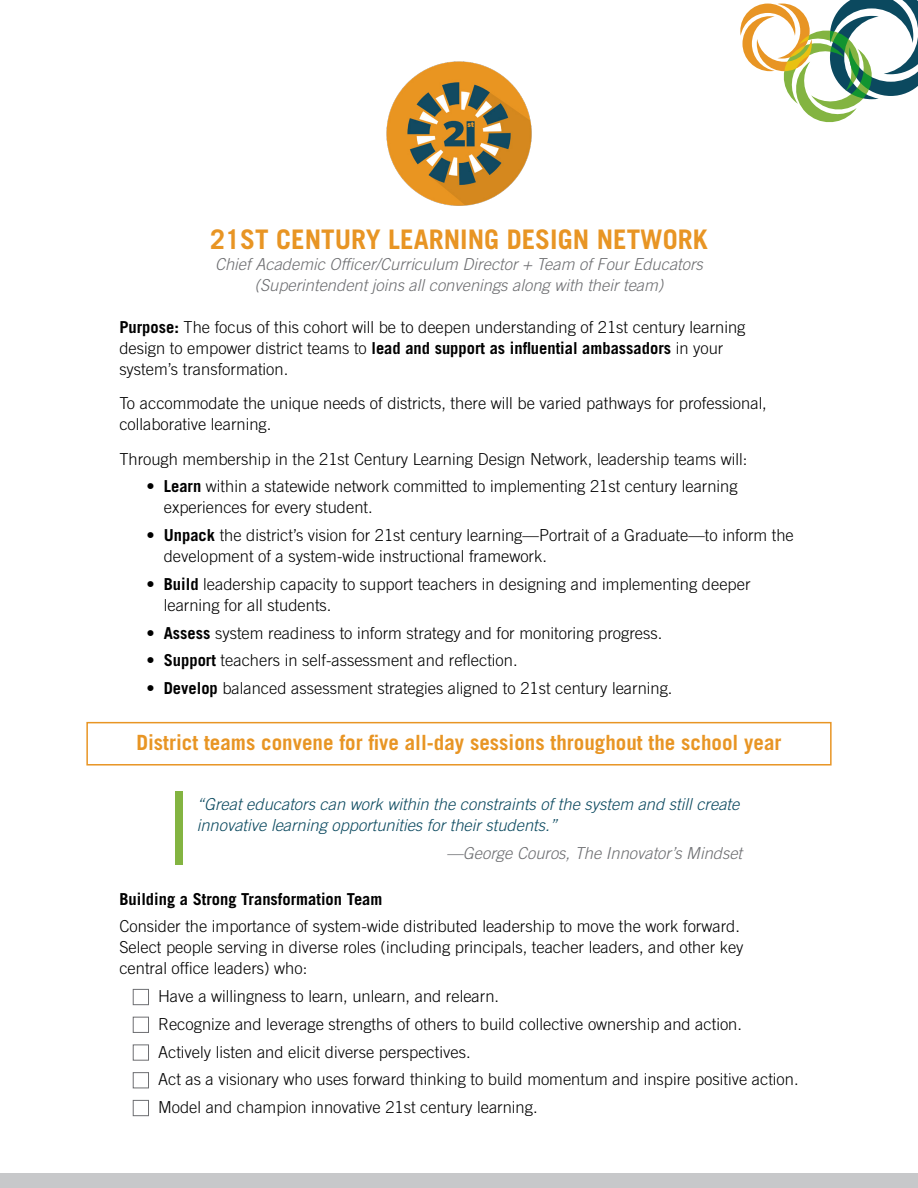
<style>
.page{position:relative;width:918px;height:1188px;background:#fff}
.page>*{position:absolute;margin:0;border:0;box-sizing:border-box;transform-origin:0 0}
.t1{font:700 27px "Trade Gothic";color:#e89524}
.t2{font:700 21px "Trade Gothic";color:#e89524}
.t3{font:300 16.5px/21px "Trade Gothic";color:#000}
.t4{font:italic 300 16.5px/21px "Trade Gothic";color:#6d6e71;text-align:center}
.t5{font:italic 300 16.5px/21px "Trade Gothic";color:#0b495f}
.t6{font:700 16.5px "Trade Gothic";color:#000}
.s1{font-weight:700}
</style>
<div class="page">
<div style="left:133px;top:989px;width:16px;height:16px;border:1px solid #6d6e71"></div>
<div style="left:133px;top:1017px;width:16px;height:16px;border:1px solid #6d6e71"></div>
<div style="left:133px;top:1045px;width:16px;height:16px;border:1px solid #6d6e71"></div>
<div style="left:133px;top:1072px;width:16px;height:16px;border:1px solid #6d6e71"></div>
<div style="left:133px;top:1100px;width:16px;height:16px;border:1px solid #6d6e71"></div>
<img style="left:386px;top:61px;width:146px;height:145px">
<svg style="left:740px;top:0;width:178px;height:123px"></svg>
<div style="left:86px;top:722px;width:746px;height:44px;border:2px solid #e89524"></div>
<div style="left:0;top:1173px;width:918px;height:15px;background:#c7c8ca"></div>
<div style="left:176px;top:791px;width:7px;height:73px;background:#83b441"></div>
<h1 class="t1" style="left:210px;top:222px;width:499px">21ST CENTURY LEARNING DESIGN NETWORK</h1>
<p class="t4" style="left:215px;top:253px;width:489px">Chief Academic Officer/Curriculum Director + Team of Four Educators (Superintendent joins all convenings along with their team)</p>
<p class="t3" style="left:119px;top:316px;width:628px"><span class="s1">Purpose:</span> The focus of this cohort will be to deepen understanding of 21st century learning design to empower district teams to <span class="s1">lead and support as influential ambassadors</span> in your system’s transformation.</p>
<p class="t3" style="left:119px;top:393px;width:649px">To accommodate the unique needs of districts, there will be varied pathways for professional, collaborative learning.</p>
<p class="t3" style="left:119px;top:448px;width:630px">Through membership in the 21st Century Learning Design Network, leadership teams will:</p>
<p class="t3" style="left:164px;top:476px;width:575px;text-indent:-17px">• <span class="s1">Learn</span> within a statewide network committed to implementing 21st century learning experiences for every student.</p>
<p class="t3" style="left:164px;top:525px;width:632px;text-indent:-17px">• <span class="s1">Unpack</span> the district’s vision for 21st century learning—Portrait of a Graduate—to inform the development of a system-wide instructional framework.</p>
<p class="t3" style="left:164px;top:573px;width:588px;text-indent:-17px">• <span class="s1">Build</span> leadership capacity to support teachers in designing and implementing deeper learning for all students.</p>
<p class="t3" style="left:146px;top:622px;width:518px">• <span class="s1">Assess</span> system readiness to inform strategy and for monitoring progress.</p>
<p class="t3" style="left:146px;top:650px;width:373px">• <span class="s1">Support</span> teachers in self-assessment and reflection.</p>
<p class="t3" style="left:146px;top:678px;width:528px">• <span class="s1">Develop</span> balanced assessment strategies aligned to 21st century learning.</p>
<p class="t2" style="left:136px;top:730px;width:647px">District teams convene for five all-day sessions throughout the school year</p>
<p class="t5" style="left:197px;top:793px;width:544px">“Great educators can work within the constraints of the system and still create innovative learning opportunities for their students.”</p>
<p class="t4" style="left:446px;top:842px;width:297px">—George Couros, The Innovator’s Mindset</p>
<p class="t6" style="left:119px;top:889px;width:265px">Building a Strong Transformation Team</p>
<p class="t3" style="left:119px;top:916px;width:626px">Consider the importance of system-wide distributed leadership to move the work forward.<br>Select people serving in diverse roles (including principals, teacher leaders, and other key central office leaders) who:</p>
<p class="t3" style="left:158px;top:982px;width:642px;line-height:27.8px">Have a willingness to learn, unlearn, and relearn.<br>Recognize and leverage strengths of others to build collective ownership and action.<br>Actively listen and elicit diverse perspectives.<br>Act as a visionary who uses forward thinking to build momentum and inspire positive action.<br>Model and champion innovative 21st century learning.</p>
</div>
